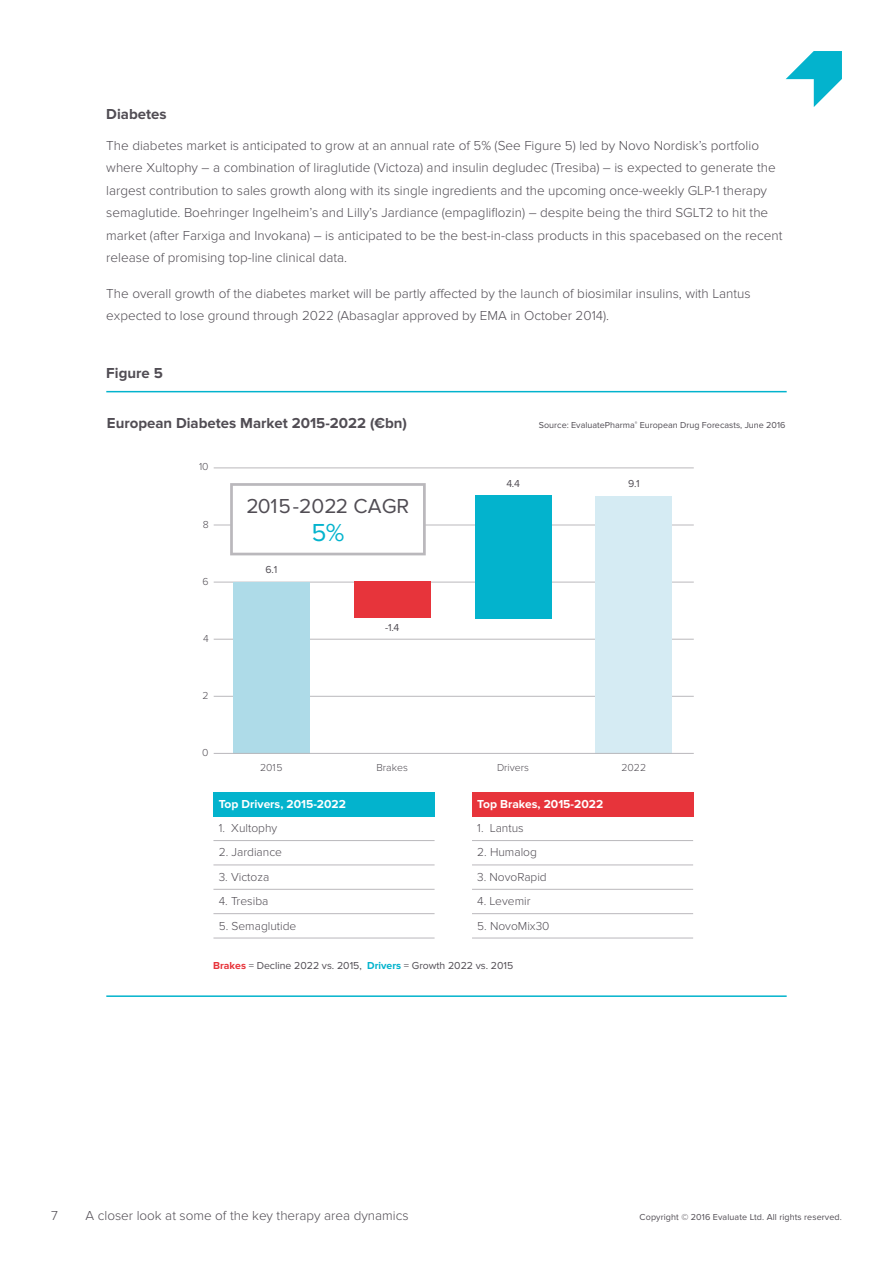
<style>
.page{position:relative;width:893px;height:1263px;background:#fff}
.page>*{position:absolute;margin:0;border:0;box-sizing:border-box;transform-origin:0 0}
.t1{font:25.5px "Proxima Nova";color:#03b3cd}
.t2{font:21px "Proxima Nova";color:#514d54}
.t3{font:700 15px "Proxima Nova";color:#514d54}
.t4{font:300 13.5px/22.5px "Proxima Nova";color:#514d54}
.t5{font:300 12px "Proxima Nova";color:#514d54}
.t6{font:700 12px "Proxima Nova";color:#fff}
.t7{font:10.5px "Proxima Nova";color:#514d54}
.t8{font:300 10.5px "Proxima Nova";color:#514d54}
.t9{font:9px "Proxima Nova";color:#514d54}
.s1{font-weight:700;color:#e7343b}
.s2{font-weight:700;color:#03b3cd}
</style>
<div class="page">
<svg style="left:786px;top:51px;width:56px;height:56px"></svg>
<hr style="left:106px;top:391px;width:681px;height:1px;background:#03b3cd">
<hr style="left:106px;top:995px;width:681px;height:2px;background:#03b3cd">
<hr style="left:214px;top:696px;width:480px;height:1px;background:#bab8bc">
<hr style="left:214px;top:639px;width:480px;height:1px;background:#bab8bc">
<hr style="left:214px;top:582px;width:480px;height:1px;background:#bab8bc">
<hr style="left:214px;top:525px;width:480px;height:1px;background:#bab8bc">
<hr style="left:214px;top:467px;width:480px;height:1px;background:#bab8bc">
<div style="left:233px;top:582px;width:77px;height:171px;background:#aedbe8"></div>
<div style="left:354px;top:582px;width:76px;height:36px;background:#e7343b"></div>
<div style="left:475px;top:496px;width:76px;height:123px;background:#03b3cd"></div>
<div style="left:596px;top:496px;width:76px;height:257px;background:#d5ebf3"></div>
<hr style="left:214px;top:753px;width:480px;height:1px;background:#bab8bc">
<svg style="left:230px;top:483px;width:196px;height:72px"></svg>
<div style="left:213px;top:792px;width:222px;height:24px;background:#03b3cd"></div>
<hr style="left:213px;top:938px;width:222px;height:1px;background:#bab8bc">
<hr style="left:213px;top:840px;width:222px;height:1px;background:#bab8bc">
<hr style="left:213px;top:865px;width:222px;height:1px;background:#bab8bc">
<hr style="left:213px;top:889px;width:222px;height:1px;background:#bab8bc">
<hr style="left:213px;top:913px;width:222px;height:1px;background:#bab8bc">
<div style="left:472px;top:792px;width:221px;height:24px;background:#e7343b"></div>
<hr style="left:472px;top:938px;width:221px;height:1px;background:#bab8bc">
<hr style="left:472px;top:840px;width:221px;height:1px;background:#bab8bc">
<hr style="left:472px;top:865px;width:221px;height:1px;background:#bab8bc">
<hr style="left:472px;top:889px;width:221px;height:1px;background:#bab8bc">
<hr style="left:472px;top:913px;width:221px;height:1px;background:#bab8bc">
<p class="t3" style="left:106px;top:105px;width:62px">Diabetes</p>
<p class="t4" style="left:106px;top:134px;width:678px">The diabetes market is anticipated to grow at an annual rate of 5% (See Figure 5) led by Novo Nordisk’s portfolio where Xultophy – a combination of liraglutide (Victoza) and insulin degludec (Tresiba) – is expected to generate the largest contribution to sales growth along with its single ingredients and the upcoming once-weekly GLP-1 therapy semaglutide. Boehringer Ingelheim’s and Lilly’s Jardiance (empagliflozin) – despite being the third SGLT2 to hit the market (after Farxiga and Invokana) – is anticipated to be the best-in-class products in this spacebased on the recent release of promising top-line clinical data.</p>
<p class="t4" style="left:106px;top:282px;width:646px">The overall growth of the diabetes market will be partly affected by the launch of biosimilar insulins, with Lantus expected to lose ground through 2022 (Abasaglar approved by EMA in October 2014).</p>
<p class="t3" style="left:106px;top:364px;width:58px">Figure 5</p>
<p class="t3" style="left:107px;top:414px;width:302px">European Diabetes Market 2015-2022 (€bn)</p>
<p class="t8" style="left:199px;top:461px;width:11px">10</p>
<p class="t8" style="left:203px;top:518px;width:7px">8</p>
<p class="t8" style="left:203px;top:575px;width:8px">6</p>
<p class="t8" style="left:203px;top:632px;width:7px">4</p>
<p class="t8" style="left:203px;top:689px;width:8px">2</p>
<h2 class="t2" style="left:246px;top:493px;width:164px">2015-2022 CAGR</h2>
<h1 class="t1" style="left:311px;top:517px;width:35px">5%</h1>
<p class="t7" style="left:266px;top:564px;width:13px">6.1</p>
<p class="t7" style="left:385px;top:621px;width:16px">-1.4</p>
<p class="t8" style="left:202px;top:746px;width:8px">0</p>
<p class="t8" style="left:260px;top:761px;width:24px">2015</p>
<p class="t6" style="left:219px;top:797px;width:129px">Top Drivers, 2015-2022</p>
<p class="t5" style="left:219px;top:821px;width:60px">1. Xultophy</p>
<p class="t5" style="left:219px;top:845px;width:65px">2. Jardiance</p>
<p class="t5" style="left:219px;top:870px;width:52px">3. Victoza</p>
<p class="t5" style="left:219px;top:894px;width:51px">4. Tresiba</p>
<p class="t5" style="left:219px;top:919px;width:79px">5. Semaglutide</p>
<p class="t8" style="left:376px;top:761px;width:33px">Brakes</p>
<p class="t9" style="left:539px;top:420px;width:248px">Source: EvaluatePharma<sup>®</sup> European Drug Forecasts, June 2016</p>
<p class="t7" style="left:506px;top:478px;width:15px">4.4</p>
<p class="t7" style="left:628px;top:478px;width:13px">9.1</p>
<p class="t8" style="left:497px;top:761px;width:33px">Drivers</p>
<p class="t8" style="left:621px;top:761px;width:26px">2022</p>
<p class="t6" style="left:477px;top:797px;width:127px">Top Brakes, 2015-2022</p>
<p class="t5" style="left:477px;top:821px;width:48px">1. Lantus</p>
<p class="t5" style="left:477px;top:845px;width:61px">2. Humalog</p>
<p class="t5" style="left:477px;top:870px;width:71px">3. NovoRapid</p>
<p class="t5" style="left:477px;top:894px;width:55px">4. Levemir</p>
<p class="t5" style="left:477px;top:919px;width:74px">5. NovoMix30</p>
<p class="t7" style="left:213px;top:959px;width:302px"><span class="s1">Brakes</span> = Decline 2022 vs. 2015, <span class="s2">Drivers</span> = Growth 2022 vs. 2015</p>
<p class="t4" style="left:51px;top:1205px;width:8px">7</p>
<p class="t4" style="left:86px;top:1205px;width:325px">A closer look at some of the key therapy area dynamics</p>
<p class="t9" style="left:640px;top:1212px;width:204px">Copyright © 2016 Evaluate Ltd. All rights reserved.</p>
</div>
